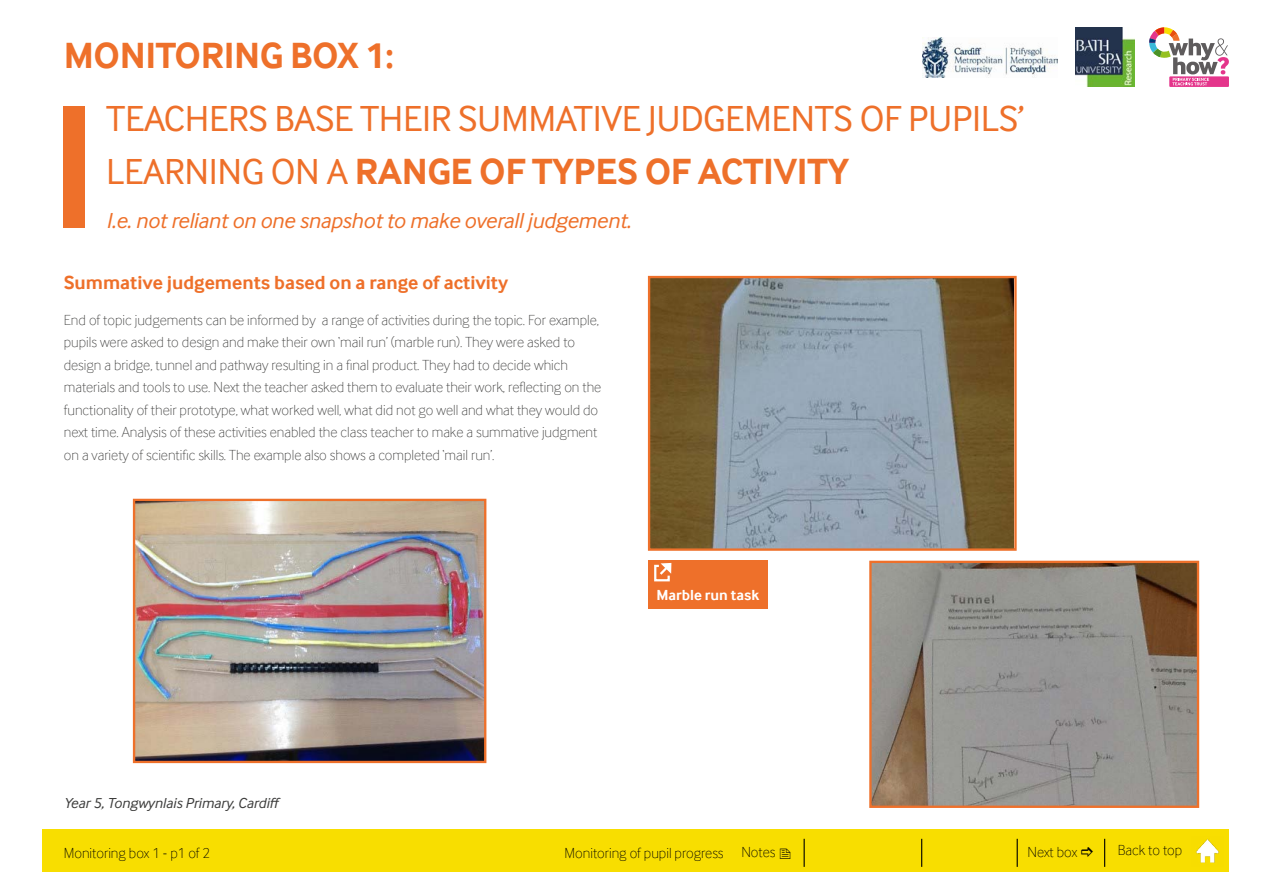
<style>
.page{position:relative;width:1263px;height:893px;background:#fff}
.page>*{position:absolute;margin:0;border:0;box-sizing:border-box;transform-origin:0 0}
.t1{font:37.5px/52.5px "Inter Face";letter-spacing:-.01em;color:#ee702a}
.t2{font:700 37.5px "Inter Face";letter-spacing:-.01em;color:#ee702a}
.t3{font:italic 22.5px "Inter Face";letter-spacing:-.01em;color:#ee702a}
.t4{font:700 19.5px "Inter Face";color:#ee702a}
.t5{font:100 15px/22.5px "Inter Face";color:#3c3c3b}
.t6{font:100 15px "Inter Face";color:#000}
.t7{font:italic 15px "Inter Face";color:#3c3c3b}
.t8{font:700 15px "Inter Face";color:#fff}
.s1{font-weight:700}
</style>
<div class="page">
<div style="left:43px;top:829px;width:1186px;height:43px;background:#f8de00"></div>
<svg style="left:1169px;top:76px;width:60px;height:11px"></svg>
<svg style="left:1149px;top:27px;width:80px;height:58px"></svg>
<img style="left:1075px;top:27px;width:59px;height:60px">
<svg style="left:1104px;top:839px;width:1px;height:28px"></svg>
<svg style="left:1017px;top:839px;width:1px;height:28px"></svg>
<svg style="left:921px;top:839px;width:1px;height:28px"></svg>
<svg style="left:804px;top:839px;width:1px;height:28px"></svg>
<img style="left:922px;top:37px;width:136px;height:40px">
<img style="left:1196px;top:839px;width:23px;height:24px">
<div style="left:64px;top:106px;width:21px;height:122px;background:#ee702a"></div>
<img style="left:136px;top:502px;width:347px;height:258px">
<div style="left:133px;top:499px;width:353px;height:264px;border:2px solid #ee702a"></div>
<img style="left:651px;top:279px;width:363px;height:269px">
<div style="left:648px;top:276px;width:369px;height:275px;border:2px solid #ee702a"></div>
<img style="left:872px;top:564px;width:324px;height:241px">
<div style="left:869px;top:561px;width:330px;height:247px;border:2px solid #ee702a"></div>
<div style="left:648px;top:561px;width:120px;height:48px;background:#ee702a"></div>
<svg style="left:654px;top:563px;width:17px;height:19px"></svg>
<h1 class="t2" style="left:64px;top:33px;width:331px">MONITORING BOX 1:</h1>
<h1 class="t1" style="left:106px;top:92px;width:920px">TEACHERS BASE THEIR SUMMATIVE JUDGEMENTS OF PUPILS’<br>LEARNING ON A <span class="s1">RANGE OF TYPES OF ACTIVITY</span></h1>
<h2 class="t3" style="left:106px;top:207px;width:526px">I.e. not reliant on one snapshot to make overall judgement.</h2>
<h3 class="t4" style="left:64px;top:272px;width:446px">Summative judgements based on a range of activity</h3>
<p class="t5" style="left:64px;top:308px;width:539px">End of topic judgements can be informed by a range of activities during the topic. For example, pupils were asked to design and make their own ‘mail run’ (marble run). They were asked to design a bridge, tunnel and pathway resulting in a final product. They had to decide which materials and tools to use. Next the teacher asked them to evaluate their work, reflecting on the functionality of their prototype, what worked well, what did not go well and what they would do next time. Analysis of these activities enabled the class teacher to make a summative judgment on a variety of scientific skills. The example also shows a completed ‘mail run’.</p>
<p class="t8" style="left:656px;top:587px;width:104px">Marble run task</p>
<p class="t7" style="left:64px;top:794px;width:219px">Year 5, Tongwynlais Primary, Cardiff</p>
<p class="t6" style="left:64px;top:844px;width:148px">Monitoring box 1 - p1 of 2</p>
<p class="t6" style="left:564px;top:844px;width:212px">Monitoring of pupil progress Notes</p>
<p class="t6" style="left:1118px;top:842px;width:66px">Back to top</p>
<p class="t6" style="left:1027px;top:844px;width:51px">Next box</p>
</div>
